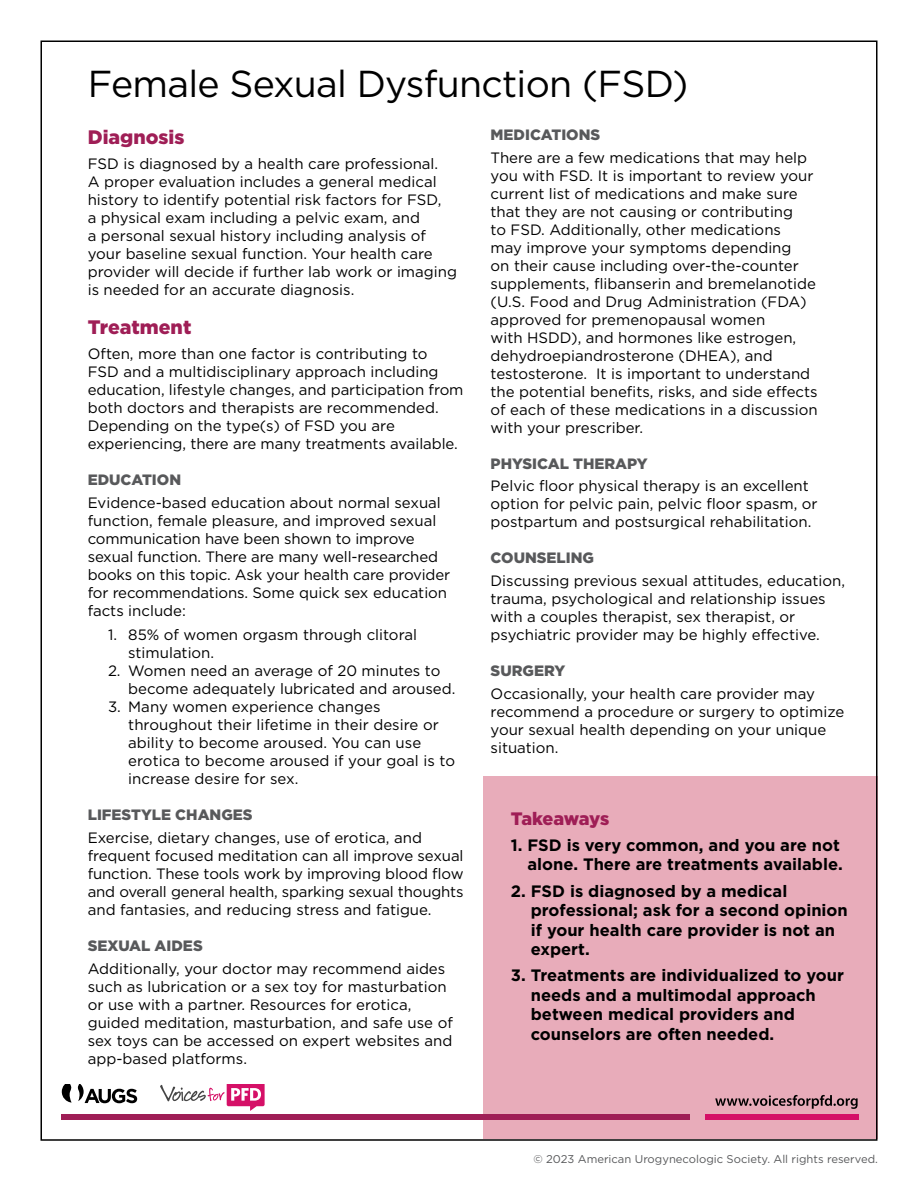
<style>
.page{position:relative;width:918px;height:1188px;background:#fff}
.page>*{position:absolute;margin:0;border:0;box-sizing:border-box;transform-origin:0 0}
.t1{font:37.5px "Gotham";letter-spacing:-.02em;color:#000}
.t2{font:900 19.5px "Gotham";color:#9f1e56}
.t3{font:900 18px "Gotham";color:#9f1e56}
.t4{font:700 16.5px/19.5px "Gotham";color:#000}
.t5{font:15px/18px "Gotham";color:#000}
.t6{font:900 15px "Gotham";color:#58595b}
.t7{font:11.25px "Gotham";color:#58595b}
</style>
<div class="page">
<div style="left:483px;top:777px;width:395px;height:362px;background:#e8acba"></div>
<svg style="left:715px;top:1095px;width:143px;height:14px"></svg>
<div style="left:61px;top:1114px;width:628px;height:5px;background:#9f1e56"></div>
<div style="left:705px;top:1114px;width:153px;height:5px;background:#d51067"></div>
<svg style="left:160px;top:1084px;width:105px;height:27px"></svg>
<svg style="left:78px;top:1084px;width:59px;height:19px"></svg>
<svg style="left:62px;top:1084px;width:10px;height:19px"></svg>
<h1 class="t1" style="left:88px;top:60px;width:602px">Female Sexual Dysfunction (FSD)</h1>
<h2 class="t2" style="left:88px;top:124px;width:98px">DIAGNOSIS</h2>
<p class="t5" style="left:88px;top:154px;width:371px">FSD is diagnosed by a health care professional.<br>A proper evaluation includes a general medical history to identify potential risk factors for FSD,<br>a physical exam including a pelvic exam, and<br>a personal sexual history including analysis of your baseline sexual function. Your health care provider will decide if further lab work or imaging is needed for an accurate diagnosis.</p>
<h2 class="t2" style="left:88px;top:314px;width:105px">TREATMENT</h2>
<p class="t5" style="left:88px;top:344px;width:377px">Often, more than one factor is contributing to<br>FSD and a multidisciplinary approach including education, lifestyle changes, and participation from both doctors and therapists are recommended.<br>Depending on the type(s) of FSD you are experiencing, there are many treatments available.</p>
<p class="t6" style="left:88px;top:469px;width:95px">EDUCATION</p>
<p class="t5" style="left:88px;top:493px;width:364px">Evidence-based education about normal sexual function, female pleasure, and improved sexual communication have been shown to improve sexual function. There are many well-researched books on this topic. Ask your health care provider for recommendations. Some quick sex education facts include:</p>
<p class="t5" style="left:128px;top:626px;width:290px;text-indent:-20px">1. 85% of women orgasm through clitoral stimulation.</p>
<p class="t5" style="left:128px;top:662px;width:329px;text-indent:-20px">2. Women need an average of 20 minutes to become adequately lubricated and aroused.</p>
<p class="t5" style="left:128px;top:698px;width:328px;text-indent:-20px">3. Many women experience changes throughout their lifetime in their desire or ability to become aroused. You can use erotica to become aroused if your goal is to increase desire for sex.</p>
<p class="t6" style="left:88px;top:805px;width:166px">LIFESTYLE CHANGES</p>
<p class="t5" style="left:88px;top:828px;width:377px">Exercise, dietary changes, use of erotica, and frequent focused meditation can all improve sexual function. These tools work by improving blood flow and overall general health, sparking sexual thoughts and fantasies, and reducing stress and fatigue.</p>
<p class="t6" style="left:88px;top:935px;width:117px">SEXUAL AIDES</p>
<p class="t5" style="left:88px;top:959px;width:367px">Additionally, your doctor may recommend aides such as lubrication or a sex toy for masturbation or use with a partner. Resources for erotica, guided meditation, masturbation, and safe use of sex toys can be accessed on expert websites and app-based platforms.</p>
<p class="t6" style="left:491px;top:125px;width:111px">MEDICATIONS</p>
<p class="t5" style="left:491px;top:148px;width:329px">There are a few medications that may help you with FSD. It is important to review your current list of medications and make sure that they are not causing or contributing<br>to FSD. Additionally, other medications<br>may improve your symptoms depending<br>on their cause including over-the-counter supplements, flibanserin and bremelanotide (U.S. Food and Drug Administration (FDA) approved for premenopausal women<br>with HSDD), and hormones like estrogen, dehydroepiandrosterone (DHEA), and testosterone. It is important to understand the potential benefits, risks, and side effects of each of these medications in a discussion with your prescriber.</p>
<p class="t6" style="left:491px;top:453px;width:159px">PHYSICAL THERAPY</p>
<p class="t5" style="left:491px;top:477px;width:329px">Pelvic floor physical therapy is an excellent option for pelvic pain, pelvic floor spasm, or postpartum and postsurgical rehabilitation.</p>
<p class="t6" style="left:491px;top:548px;width:105px">COUNSELING</p>
<p class="t5" style="left:491px;top:571px;width:356px">Discussing previous sexual attitudes, education, trauma, psychological and relationship issues with a couples therapist, sex therapist, or psychiatric provider may be highly effective.</p>
<p class="t6" style="left:491px;top:660px;width:76px">SURGERY</p>
<p class="t5" style="left:491px;top:684px;width:355px">Occasionally, your health care provider may recommend a procedure or surgery to optimize your sexual health depending on your unique situation.</p>
<p class="t3" style="left:511px;top:806px;width:100px">TAKEAWAYS</p>
<p class="t4" style="left:511px;top:835px;width:333px;text-align:right">1. FSD is very common, and you are not alone. There are treatments available.</p>
<p class="t4" style="left:531px;top:881px;width:319px;text-indent:-20px">2. FSD is diagnosed by a medical professional; ask for a second opinion if your health care provider is not an expert.</p>
<p class="t4" style="left:531px;top:966px;width:315px;text-indent:-20px">3. Treatments are individualized to your needs and a multimodal approach between medical providers and counselors are often needed.</p>
<p class="t7" style="left:533px;top:1152px;width:346px">© 2023 American Urogynecologic Society. All rights reserved.</p>
</div>
